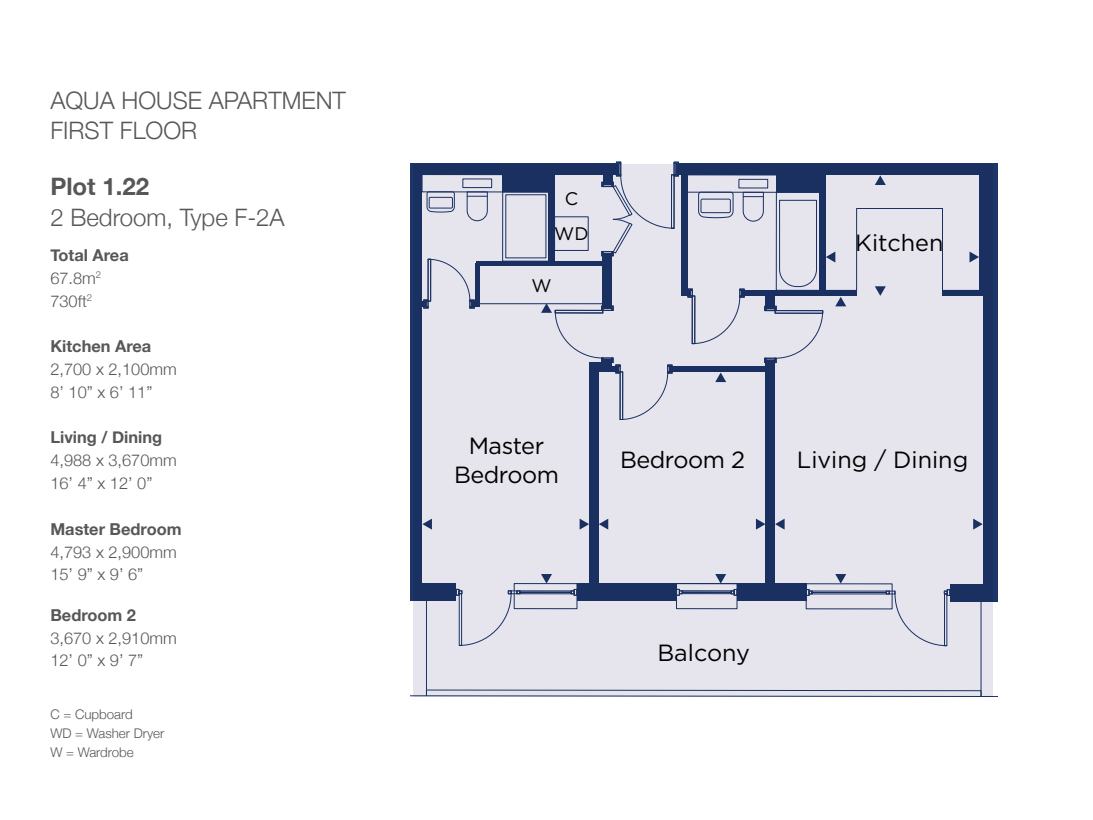
<style>
.page{position:relative;width:1093px;height:820px;background:#fff}
.page>*{position:absolute;margin:0;border:0;box-sizing:border-box;transform-origin:0 0}
.t1{font:300 24px "Helvetica Neue";color:#575756}
.t2{font:700 24px "Helvetica Neue";color:#575756}
.t3{font:23.4px/28.6px "Gotham";letter-spacing:-.015em;color:#000;text-align:center}
.t4{font:18.2px "Gotham";color:#000}
.t5{font:300 16.4px/22.8px "Helvetica Neue";color:#575756}
.t6{font:700 16.4px "Helvetica Neue";color:#575756}
.t7{font:300 13.28px/19.2px "Helvetica Neue";color:#575756}
.s1{font-weight:700}
</style>
<div class="page">
<div style="left:413px;top:164px;width:579px;height:532px;background:#e6e5ee"></div>
<div style="left:505px;top:194px;width:41px;height:64px;border:1px solid #1c3668"></div>
<div style="left:502px;top:192px;width:47px;height:69px;border:1px solid #1c3668"></div>
<svg style="left:422px;top:174px;width:126px;height:47px"></svg>
<div style="left:429px;top:197px;width:24px;height:11px;border:1px solid #1c3668"></div>
<div style="left:478px;top:264px;width:130px;height:40px;border:1px solid #1c3668"></div>
<div style="left:676px;top:163px;width:322px;height:12px;background:#193061"></div>
<div style="left:983px;top:173px;width:15px;height:413px;background:#193061"></div>
<div style="left:766px;top:360px;width:9px;height:229px;background:#193061"></div>
<div style="left:669px;top:366px;width:97px;height:6px;background:#193061"></div>
<div style="left:681px;top:290px;width:9px;height:6px;background:#193061"></div>
<div style="left:681px;top:174px;width:6px;height:119px;background:#193061"></div>
<div style="left:548px;top:169px;width:6px;height:95px;background:#193061"></div>
<div style="left:603px;top:253px;width:9px;height:55px;background:#193061"></div>
<hr style="left:476px;top:261px;width:131px;height:4px;background:#193061">
<div style="left:472px;top:301px;width:8px;height:5px;background:#193061"></div>
<hr style="left:476px;top:263px;width:4px;height:43px;background:#193061">
<div style="left:418px;top:301px;width:8px;height:6px;background:#193061"></div>
<div style="left:411px;top:169px;width:11px;height:427px;background:#193061"></div>
<div style="left:411px;top:163px;width:208px;height:11px;background:#193061"></div>
<div style="left:589px;top:369px;width:10px;height:216px;background:#193061"></div>
<div style="left:503px;top:171px;width:46px;height:21px;background:#193061"></div>
<svg style="left:423px;top:259px;width:52px;height:50px"></svg>
<svg style="left:601px;top:162px;width:78px;height:94px"></svg>
<div style="left:554px;top:216px;width:34px;height:34px;border:1px solid #1c3668"></div>
<svg style="left:775px;top:519px;width:9px;height:10px"></svg>
<svg style="left:973px;top:518px;width:10px;height:11px"></svg>
<svg style="left:599px;top:519px;width:9px;height:10px"></svg>
<svg style="left:756px;top:518px;width:9px;height:11px"></svg>
<svg style="left:422px;top:518px;width:10px;height:11px"></svg>
<svg style="left:580px;top:519px;width:9px;height:10px"></svg>
<svg style="left:687px;top:175px;width:296px;height:233px"></svg>
<svg style="left:411px;top:573px;width:587px;height:124px"></svg>
<svg style="left:541px;top:303px;width:132px;height:117px"></svg>
<h1 class="t1" style="left:50px;top:81px;width:297px">AQUA HOUSE APARTMENT</h1>
<h1 class="t1" style="left:50px;top:111px;width:148px">FIRST FLOOR</h1>
<h1 class="t2" style="left:50px;top:167px;width:100px">Plot 1.22</h1>
<h1 class="t1" style="left:50px;top:198px;width:236px">2 Bedroom, Type F-2A</h1>
<p class="t5" style="left:50px;top:242px;width:80px"><span class="s1">Total Area<br></span>67.8m<sup>2<br></sup>730ft<sup>2</sup></p>
<p class="t6" style="left:50px;top:333px;width:102px">Kitchen Area</p>
<p class="t5" style="left:50px;top:356px;width:128px">2,700 x 2,100mm<br>8’ 10” x 6’ 11”</p>
<p class="t6" style="left:50px;top:424px;width:113px">Living / Dining</p>
<p class="t5" style="left:50px;top:447px;width:128px">4,988 x 3,670mm<br>16’ 4” x 12’ 0”</p>
<p class="t6" style="left:50px;top:515px;width:133px">Master Bedroom</p>
<p class="t5" style="left:50px;top:539px;width:128px">4,793 x 2,900mm<br>15’ 9” x 9’ 6”</p>
<p class="t6" style="left:50px;top:601px;width:87px">Bedroom 2</p>
<p class="t5" style="left:50px;top:625px;width:128px">3,670 x 2,910mm<br>12’ 0” x 9’ 7”</p>
<p class="t7" style="left:50px;top:703px;width:115px">C = Cupboard<br>WD = Washer Dryer<br>W = Wardrobe</p>
<p class="t4" style="left:565px;top:187px;width:15px">C</p>
<p class="t4" style="left:554px;top:222px;width:36px">WD</p>
<p class="t4" style="left:532px;top:274px;width:22px">W</p>
<h2 class="t3" style="left:855px;top:228px;width:90px">Kitchen</h2>
<h2 class="t3" style="left:454px;top:430px;width:106px">Master<br>Bedroom</h2>
<h2 class="t3" style="left:620px;top:445px;width:127px">Bedroom 2</h2>
<h2 class="t3" style="left:797px;top:445px;width:173px">Living / Dining</h2>
<h2 class="t3" style="left:657px;top:637px;width:94px">Balcony</h2>
</div>
